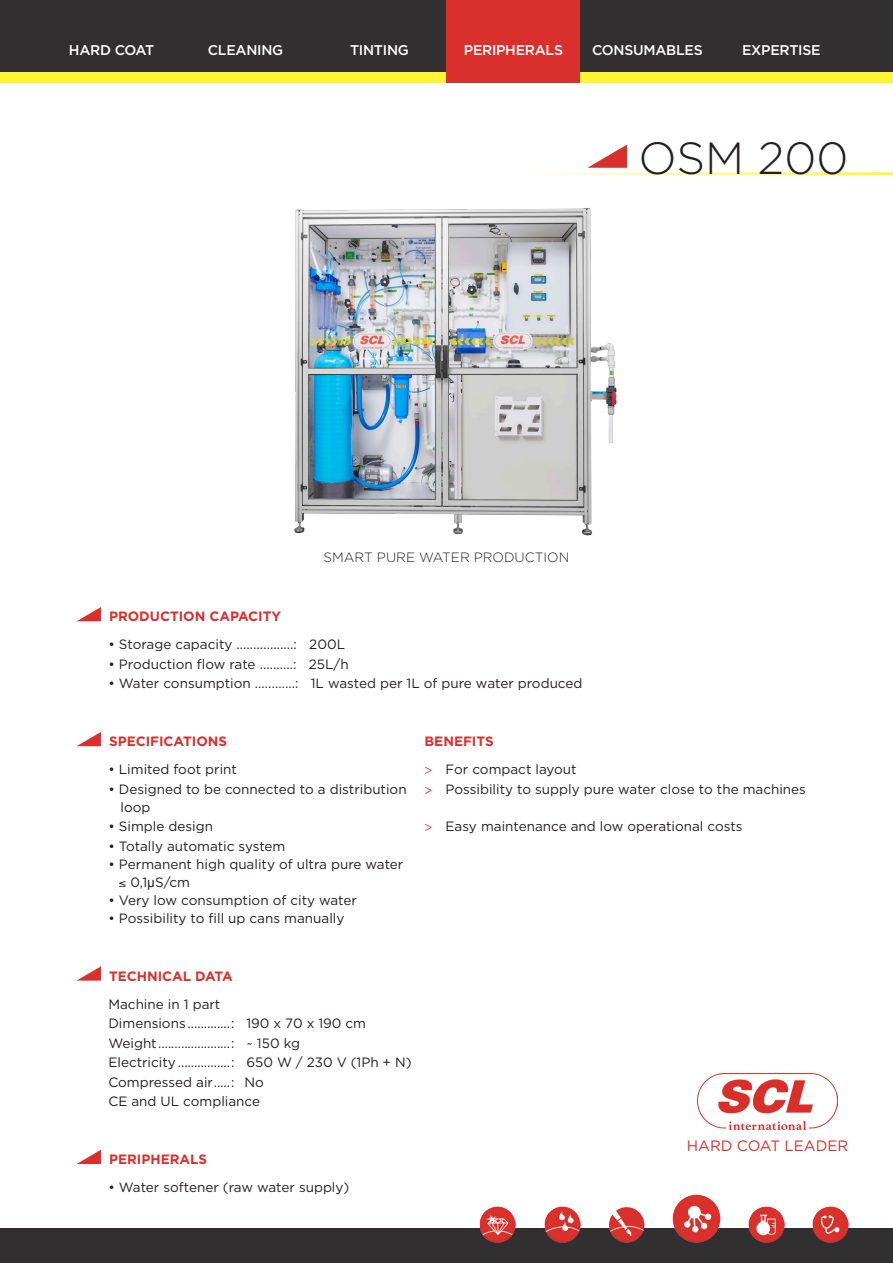
<style>
.page{position:relative;width:893px;height:1263px;background:#fff}
.page>*{position:absolute;margin:0;border:0;box-sizing:border-box;transform-origin:0 0}
.t1{font:300 45px "Gotham HTF";color:#231f20}
.t2{font:15px "Gotham HTF";color:#da302d}
.t3{font:500 14.1px "Gotham HTF";letter-spacing:-.02em;color:#fff}
.t4{font:13.5px/19.5px "Gotham HTF";color:#231f20}
.t5{font:700 13.5px "Gotham HTF";color:#da302d}
.t6{font:300 13.5px "Gotham HTF";color:#231f20}
.s1{font-family:"Myriad Pro";color:#da302d}
.s2{font-family:"Arial"}
</style>
<div class="page">
<div style="left:0;top:0;width:893px;height:72px;background:#312f30"></div>
<div style="left:0;top:72px;width:893px;height:11px;background:#fff335"></div>
<div style="left:0;top:1229px;width:893px;height:34px;background:#312f30"></div>
<div style="left:446px;top:0;width:134px;height:83px;background:#da302d"></div>
<hr style="left:529px;top:172px;width:364px;height:3px;background:#fff335">
<svg style="left:77px;top:607px;width:24px;height:14px"></svg>
<svg style="left:77px;top:732px;width:24px;height:14px"></svg>
<svg style="left:77px;top:966px;width:24px;height:15px"></svg>
<svg style="left:77px;top:1150px;width:24px;height:14px"></svg>
<svg style="left:587px;top:145px;width:40px;height:23px"></svg>
<img style="left:481px;top:1207px;width:34px;height:35px">
<img style="left:545px;top:1207px;width:35px;height:35px">
<img style="left:609px;top:1207px;width:35px;height:35px">
<img style="left:673px;top:1195px;width:47px;height:47px">
<img style="left:749px;top:1207px;width:35px;height:35px">
<img style="left:813px;top:1207px;width:35px;height:35px">
<img style="left:294px;top:208px;width:323px;height:328px">
<img style="left:698px;top:1073px;width:139px;height:57px">
<p class="t3" style="left:69px;top:42px;width:87px">HARD COAT</p>
<p class="t3" style="left:208px;top:42px;width:77px">CLEANING</p>
<p class="t3" style="left:350px;top:42px;width:60px">TINTING</p>
<p class="t3" style="left:464px;top:42px;width:101px">PERIPHERALS</p>
<p class="t3" style="left:592px;top:42px;width:112px">CONSUMABLES</p>
<p class="t3" style="left:742px;top:42px;width:80px">EXPERTISE</p>
<h1 class="t1" style="left:638px;top:134px;width:211px">OSM 200</h1>
<p class="t6" style="left:323px;top:550px;width:247px">SMART PURE WATER PRODUCTION</p>
<p class="t5" style="left:109px;top:609px;width:174px">PRODUCTION CAPACITY</p>
<p class="t4" style="left:108px;top:635px;width:238px">• Storage capacity .................: 200L</p>
<p class="t4" style="left:108px;top:654px;width:242px">• Production flow rate ..........: 25L/h</p>
<p class="t4" style="left:108px;top:674px;width:475px">• Water consumption ............: 1L wasted per 1L of pure water produced</p>
<p class="t5" style="left:109px;top:734px;width:120px">SPECIFICATIONS</p>
<p class="t5" style="left:425px;top:734px;width:71px">BENEFITS</p>
<p class="t4" style="left:108px;top:759px;width:130px">• Limited foot print</p>
<p class="t4" style="left:425px;top:759px;width:154px"><span class="s1">&gt;</span> For compact layout</p>
<p class="t4" style="left:108px;top:779px;width:300px">• Designed to be connected to a distribution</p>
<p class="t4" style="left:425px;top:779px;width:383px"><span class="s1">&gt;</span> Possibility to supply pure water close to the machines</p>
<p class="t4" style="left:121px;top:797px;width:31px">loop</p>
<p class="t4" style="left:108px;top:816px;width:106px">• Simple design</p>
<p class="t4" style="left:425px;top:816px;width:319px"><span class="s1">&gt;</span> Easy maintenance and low operational costs</p>
<p class="t4" style="left:108px;top:836px;width:179px">• Totally automatic system</p>
<p class="t4" style="left:119px;top:855px;width:286px;line-height:18px;text-indent:-11px">• Permanent high quality of ultra pure water ≤ 0,1<span class="s2">μ</span>S/cm</p>
<p class="t4" style="left:108px;top:890px;width:250px">• Very low consumption of city water</p>
<p class="t4" style="left:108px;top:908px;width:237px">• Possibility to fill up cans manually</p>
<p class="t5" style="left:109px;top:968px;width:125px">TECHNICAL DATA</p>
<p class="t4" style="left:108px;top:994px;width:305px">Machine in 1 part<br>Dimensions .............: 190 x 70 x 190 cm<br>Weight......................: ~ 150 kg<br>Electricity................: 650 W / 230 V (1Ph + N)<br>Compressed air.....: No<br>CE and UL compliance</p>
<p class="t5" style="left:109px;top:1151px;width:100px">PERIPHERALS</p>
<p class="t4" style="left:108px;top:1177px;width:242px">• Water softener (raw water supply)</p>
<p class="t2" style="left:687px;top:1138px;width:163px">HARD COAT LEADER</p>
</div>
